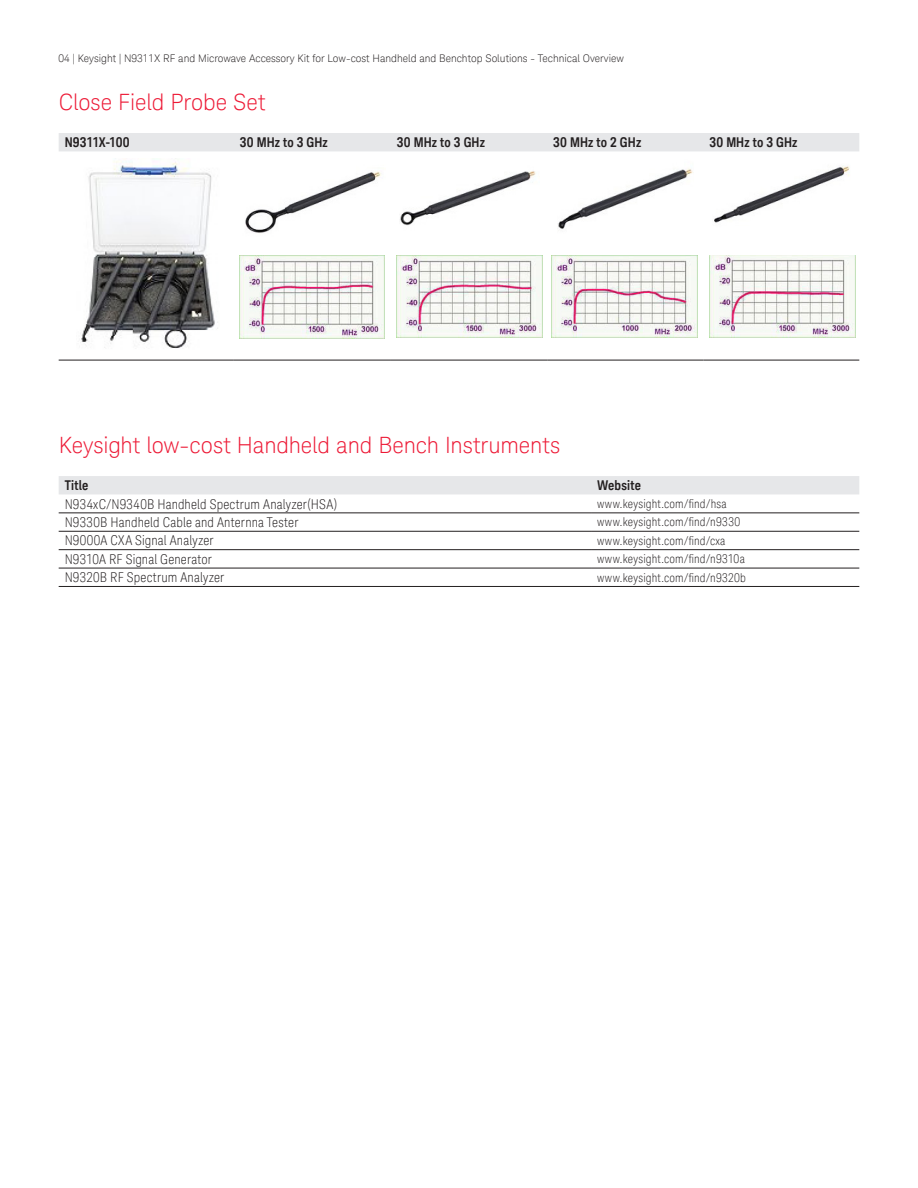
<style>
.page{position:relative;width:918px;height:1188px;background:#fff}
.page>*{position:absolute;margin:0;border:0;box-sizing:border-box;transform-origin:0 0}
.K_Heading_1{font:300 22.5px "Keysight Sans";letter-spacing:-.005em;color:#ed1a36}
.K_Table_Text{font:300 condensed 13.5px "Keysight Sans";letter-spacing:.015em;color:#231f20}
.K_Table_Heading_1{font:700 13.5px "Keysight Sans Condensed";letter-spacing:.01em;color:#231f20}
.K_Table_Text-2{font:300 condensed 12px "Keysight Sans";letter-spacing:.02em;color:#231f20}
.t1{font:300 10.5px "Keysight Sans";color:#231f20}
</style>
<div class="page">
<div style="left:59px;top:133px;width:800px;height:18px;background:#e6e7e9"></div>
<hr style="left:59px;top:360px;width:175px;height:1px;background:#231f20">
<hr style="left:234px;top:360px;width:157px;height:1px;background:#231f20">
<hr style="left:391px;top:360px;width:156px;height:1px;background:#231f20">
<hr style="left:547px;top:360px;width:156px;height:1px;background:#231f20">
<hr style="left:703px;top:360px;width:156px;height:1px;background:#231f20">
<img style="left:80px;top:161px;width:138px;height:187px">
<div style="left:59px;top:476px;width:800px;height:18px;background:#e6e7e9"></div>
<hr style="left:59px;top:512px;width:532px;height:1px;background:#231f20">
<hr style="left:591px;top:512px;width:268px;height:1px;background:#231f20">
<hr style="left:59px;top:531px;width:532px;height:1px;background:#231f20">
<hr style="left:591px;top:531px;width:268px;height:1px;background:#231f20">
<hr style="left:59px;top:549px;width:532px;height:1px;background:#231f20">
<hr style="left:591px;top:549px;width:268px;height:1px;background:#231f20">
<hr style="left:59px;top:568px;width:532px;height:1px;background:#231f20">
<hr style="left:591px;top:568px;width:268px;height:1px;background:#231f20">
<hr style="left:59px;top:586px;width:532px;height:1px;background:#231f20">
<hr style="left:591px;top:586px;width:268px;height:1px;background:#231f20">
<img style="left:245px;top:171px;width:136px;height:62px">
<img style="left:400px;top:171px;width:136px;height:55px">
<img style="left:558px;top:168px;width:135px;height:61px">
<img style="left:714px;top:166px;width:136px;height:57px">
<img style="left:239px;top:256px;width:146px;height:83px">
<img style="left:397px;top:255px;width:145px;height:83px">
<img style="left:552px;top:255px;width:145px;height:83px">
<img style="left:709px;top:255px;width:147px;height:82px">
<p class="t1" style="left:59px;top:52px;width:567px">04 | Keysight | N9311X RF and Microwave Accessory Kit for Low-cost Handheld and Benchtop Solutions - Technical Overview</p>
<p class="K_Heading_1" style="left:59px;top:89px;width:209px">Close Field Probe Set</p>
<p class="K_Table_Heading_1" style="left:65px;top:134px;width:67px">N9311X-100</p>
<p class="K_Table_Heading_1" style="left:240px;top:134px;width:90px">30 MHz to 3 GHz</p>
<p class="K_Table_Heading_1" style="left:397px;top:134px;width:90px">30 MHz to 3 GHz</p>
<p class="K_Table_Heading_1" style="left:553px;top:134px;width:90px">30 MHz to 2 GHz</p>
<p class="K_Table_Heading_1" style="left:709px;top:134px;width:90px">30 MHz to 3 GHz</p>
<p class="K_Heading_1" style="left:59px;top:432px;width:503px">Keysight low-cost Handheld and Bench Instruments</p>
<p class="K_Table_Heading_1" style="left:65px;top:477px;width:25px">Title</p>
<p class="K_Table_Heading_1" style="left:597px;top:477px;width:45px">Website</p>
<p class="K_Table_Text" style="left:65px;top:496px;width:274px">N934xC/N9340B Handheld Spectrum Analyzer(HSA)</p>
<p class="K_Table_Text-2" style="left:597px;top:497px;width:131px">www.keysight.com/find/hsa</p>
<p class="K_Table_Text" style="left:65px;top:514px;width:235px">N9330B Handheld Cable and Anternna Tester</p>
<p class="K_Table_Text-2" style="left:597px;top:515px;width:145px">www.keysight.com/find/n9330</p>
<p class="K_Table_Text" style="left:65px;top:533px;width:151px">N9000A CXA Signal Analyzer</p>
<p class="K_Table_Text-2" style="left:597px;top:534px;width:130px">www.keysight.com/find/cxa</p>
<p class="K_Table_Text" style="left:65px;top:551px;width:149px">N9310A RF Signal Generator</p>
<p class="K_Table_Text-2" style="left:597px;top:552px;width:149px">www.keysight.com/find/n9310a</p>
<p class="K_Table_Text" style="left:65px;top:569px;width:161px">N9320B RF Spectrum Analyzer</p>
<p class="K_Table_Text-2" style="left:597px;top:570px;width:151px">www.keysight.com/find/n9320b</p>
</div>
